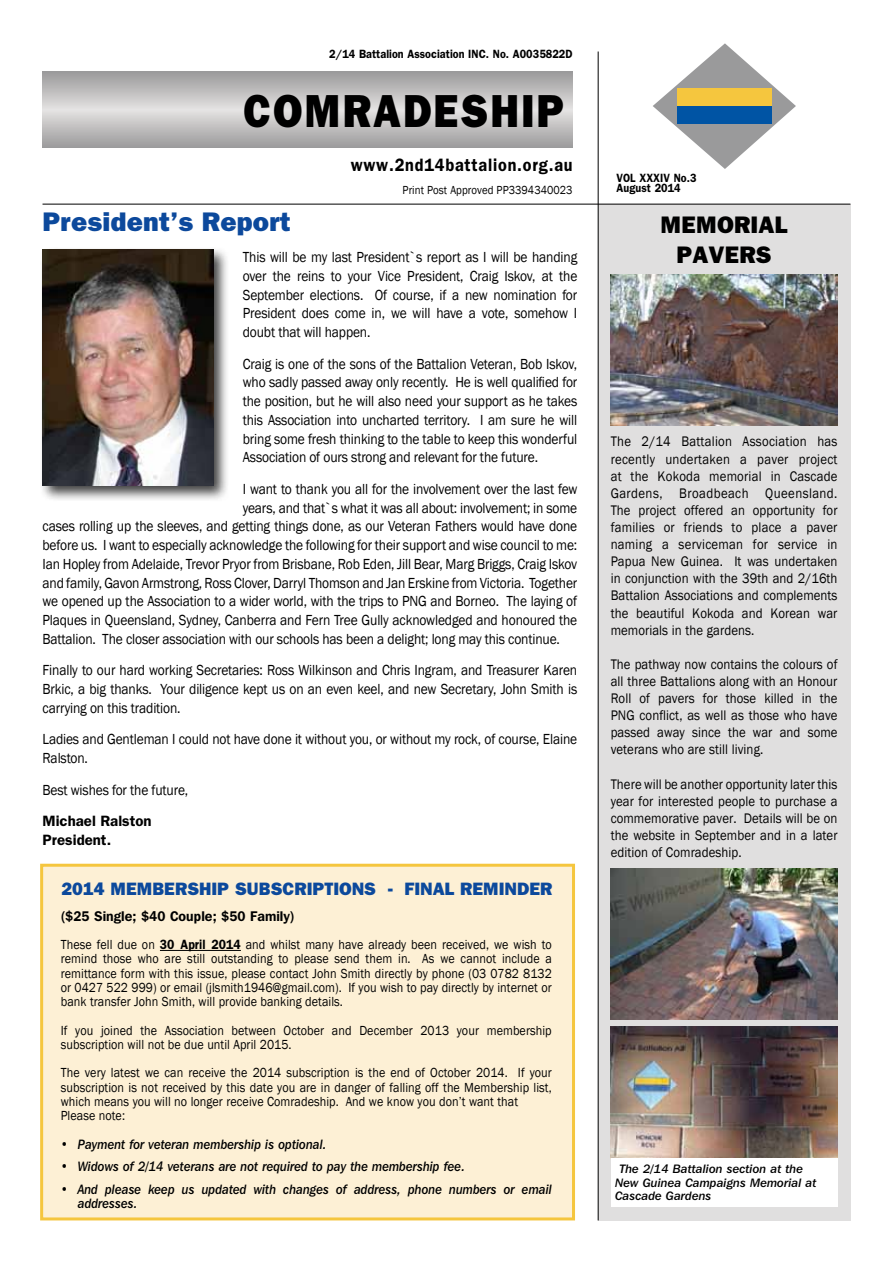
<style>
.page{position:relative;width:893px;height:1263px;background:#fff}
.page>*{position:absolute;margin:0;border:0;box-sizing:border-box;transform-origin:0 0}
.t1{font:800 46.5px "Franklin Gothic";letter-spacing:.05em;color:#000;scale:.9 1}
.t2{font:800 27px "Franklin Gothic";letter-spacing:.01em;color:#0c499c}
.t3{font:800 24px/30px "Franklin Gothic";letter-spacing:.01em;color:#000;text-align:center}
.t4{font:800 18px "Franklin Gothic";color:#0c499c}
.t5{font:600 18px "Franklin Gothic";letter-spacing:.05em;color:#000;scale:.9 1}
.t6{font:15px/18.8px "Franklin Gothic";letter-spacing:-.01em;color:#000;text-align:justify;scale:.9 1}
.t7{font:600 15px/18.8px "Franklin Gothic";color:#000}
.t8{font:14.25px/17.1px "Franklin Gothic";letter-spacing:.005em;color:#000;text-align:justify;scale:.9 1}
.t9{font:600 13.95px "Franklin Gothic IT Cby BT";letter-spacing:.005em;color:#000;scale:.95 1}
.t10{font:13.5px/14.2px "Franklin Gothic";letter-spacing:.005em;color:#000;scale:.9 1}
.t11{font:13.5px/14.2px "Franklin Gothic IT Cby BT Med Ital";letter-spacing:.005em;color:#000;scale:.9 1}
.t12{font:12.15px/13.5px "Franklin Gothic IT Cby BT Med Ital";letter-spacing:.005em;color:#000}
.t13{font:600 12px/10.8px "Franklin Gothic";letter-spacing:.005em;color:#000;scale:.9 1}
.t14{font:12px "Franklin Gothic";letter-spacing:.005em;color:#000;scale:.9 1}
.s1{font-weight:600}
</style>
<div class="page">
<div style="left:598px;top:204px;width:252px;height:1016px;background:#e0dfdf"></div>
<svg style="left:653px;top:43px;width:143px;height:126px"></svg>
<div style="left:677px;top:88px;width:95px;height:18px;background:#f5c63e"></div>
<div style="left:677px;top:106px;width:95px;height:18px;background:#0054a4"></div>
<hr style="left:43px;top:204px;width:807px;height:1px;background:#000">
<svg style="left:43px;top:72px;width:530px;height:76px;background:#bebdbd"></svg>
<hr style="left:598px;top:52px;width:1px;height:1168px;background:#000">
<div style="left:39px;top:246px;width:190px;height:256px;background:#000;opacity:.75"></div>
<img style="left:43px;top:250px;width:170px;height:236px">
<div style="left:40px;top:864px;width:535px;height:356px;background:#fdf0d5;border:3px solid #f5c63e"></div>
<hr style="left:160px;top:950px;width:81px;height:1px;background:#000">
<img style="left:611px;top:1027px;width:226px;height:131px">
<div style="left:611px;top:1158px;width:226px;height:49px;background:#fff"></div>
<img style="left:611px;top:274px;width:227px;height:151px">
<img style="left:611px;top:868px;width:227px;height:151px">
<p class="t13" style="left:329px;top:48px;width:272px">2/14 Battalion Association INC. No. A0035822D</p>
<h1 class="t1" style="left:244px;top:83px;width:358px">COMRADESHIP</h1>
<p class="t5" style="left:351px;top:154px;width:248px">www.2nd14battalion.org.au</p>
<p class="t14" style="left:403px;top:182px;width:190px">Print Post Approved PP3394340023</p>
<h2 class="t2" style="left:43px;top:205px;width:250px">President’s Report</h2>
<p class="t6" style="left:243px;top:248px;width:373px">This will be my last President`s report as I will be handing over the reins to your Vice President, Craig Iskov, at the September elections. Of course, if a new nomination for President does come in, we will have a vote, somehow I doubt that will happen.</p>
<p class="t6" style="left:243px;top:355px;width:373px">Craig is one of the sons of the Battalion Veteran, Bob Iskov, who sadly passed away only recently. He is well qualified for the position, but he will also need your support as he takes this Association into uncharted territory. I am sure he will bring some fresh thinking to the table to keep this wonderful Association of ours strong and relevant for the future.</p>
<p class="t6" style="left:243px;top:480px;width:373px">I want to thank you all for the involvement over the last few</p>
<p class="t6" style="left:243px;top:499px;width:373px">years, and that`s what it was all about: involvement; in some</p>
<p class="t6" style="left:43px;top:517px;width:596px">cases rolling up the sleeves, and getting things done, as our Veteran Fathers would have done</p>
<p class="t6" style="left:43px;top:536px;width:596px">before us. I want to especially acknowledge the following for their support and wise council to me:</p>
<p class="t6" style="left:43px;top:555px;width:596px">Ian Hopley from Adelaide, Trevor Pryor from Brisbane, Rob Eden, Jill Bear, Marg Briggs, Craig Iskov</p>
<p class="t6" style="left:43px;top:574px;width:596px">and family, Gavon Armstrong, Ross Clover, Darryl Thomson and Jan Erskine from Victoria. Together</p>
<p class="t6" style="left:43px;top:592px;width:596px">we opened up the Association to a wider world, with the trips to PNG and Borneo. The laying of</p>
<p class="t6" style="left:43px;top:611px;width:596px">Plaques in Queensland, Sydney, Canberra and Fern Tree Gully acknowledged and honoured the</p>
<p class="t6" style="left:43px;top:630px;width:576px">Battalion. The closer association with our schools has been a delight; long may this continue.</p>
<p class="t6" style="left:43px;top:661px;width:596px">Finally to our hard working Secretaries: Ross Wilkinson and Chris Ingram, and Treasurer Karen Brkic, a big thanks. Your diligence kept us on an even keel, and new Secretary, John Smith is carrying on this tradition.</p>
<p class="t6" style="left:43px;top:730px;width:596px">Ladies and Gentleman I could not have done it without you, or without my rock, of course, Elaine<br>Ralston.</p>
<p class="t6" style="left:43px;top:781px;width:164px">Best wishes for the future,</p>
<p class="t7" style="left:43px;top:811px;width:111px">Michael Ralston<br>President.</p>
<p class="t4" style="left:62px;top:878px;width:492px">2014 MEMBERSHIP SUBSCRIPTIONS - FINAL REMINDER</p>
<p class="t9" style="left:61px;top:907px;width:248px">($25 Single; $40 Couple; $50 Family)</p>
<p class="t10" style="left:61px;top:938px;width:547px;text-align:justify">These fell due on <span class="s1">30 April 2014</span> and whilst many have already been received, we wish to remind those who are still outstanding to please send them in. As we cannot include a remittance form with this issue, please contact John Smith directly by phone (03 0782 8132 or 0427 522 999) or email (jlsmith1946@gmail.com). If you wish to pay directly by internet or bank transfer John Smith, will provide banking details.</p>
<p class="t10" style="left:61px;top:1023px;width:547px">If you joined the Association between October and December 2013 your membership subscription will not be due until April 2015.</p>
<p class="t10" style="left:61px;top:1066px;width:547px">The very latest we can receive the 2014 subscription is the end of October 2014. If your subscription is not received by this date you are in danger of falling off the Membership list, which means you will no longer receive Comradeship. And we know you don’t want that Please note:</p>
<p class="t11" style="left:61px;top:1137px;width:297px">• Payment for veteran membership is optional.</p>
<p class="t11" style="left:61px;top:1159px;width:451px">• Widows of 2/14 veterans are not required to pay the membership fee.</p>
<p class="t11" style="left:78px;top:1182px;width:528px;text-indent:-17px">• And please keep us updated with changes of address, phone numbers or email addresses.</p>
<p class="t13" style="left:617px;top:172px;width:90px">VOL XXXIV No.3<br>August 2014</p>
<h3 class="t3" style="left:661px;top:209px;width:128px">MEMORIAL<br>PAVERS</h3>
<p class="t8" style="left:611px;top:433px;width:254px">The 2/14 Battalion Association has recently undertaken a paver project at the Kokoda memorial in Cascade Gardens, Broadbeach Queensland.<br>The project offered an opportunity for families or friends to place a paver naming a serviceman for service in Papua New Guinea. It was undertaken in conjunction with the 39th and 2/16th Battalion Associations and complements the beautiful Kokoda and Korean war memorials in the gardens.</p>
<p class="t8" style="left:611px;top:656px;width:254px">The pathway now contains the colours of all three Battalions along with an Honour Roll of pavers for those killed in the PNG conflict, as well as those who have passed away since the war and some veterans who are still living.</p>
<p class="t8" style="left:611px;top:775px;width:254px">There will be another opportunity later this year for interested people to purchase a commemorative paver. Details will be on the website in September and in a later edition of Comradeship.</p>
<p class="t12" style="left:615px;top:1162px;width:203px;text-indent:4px">The 2/14 Battalion section at the<br>New Guinea Campaigns Memorial at<br>Cascade Gardens</p>
</div>
